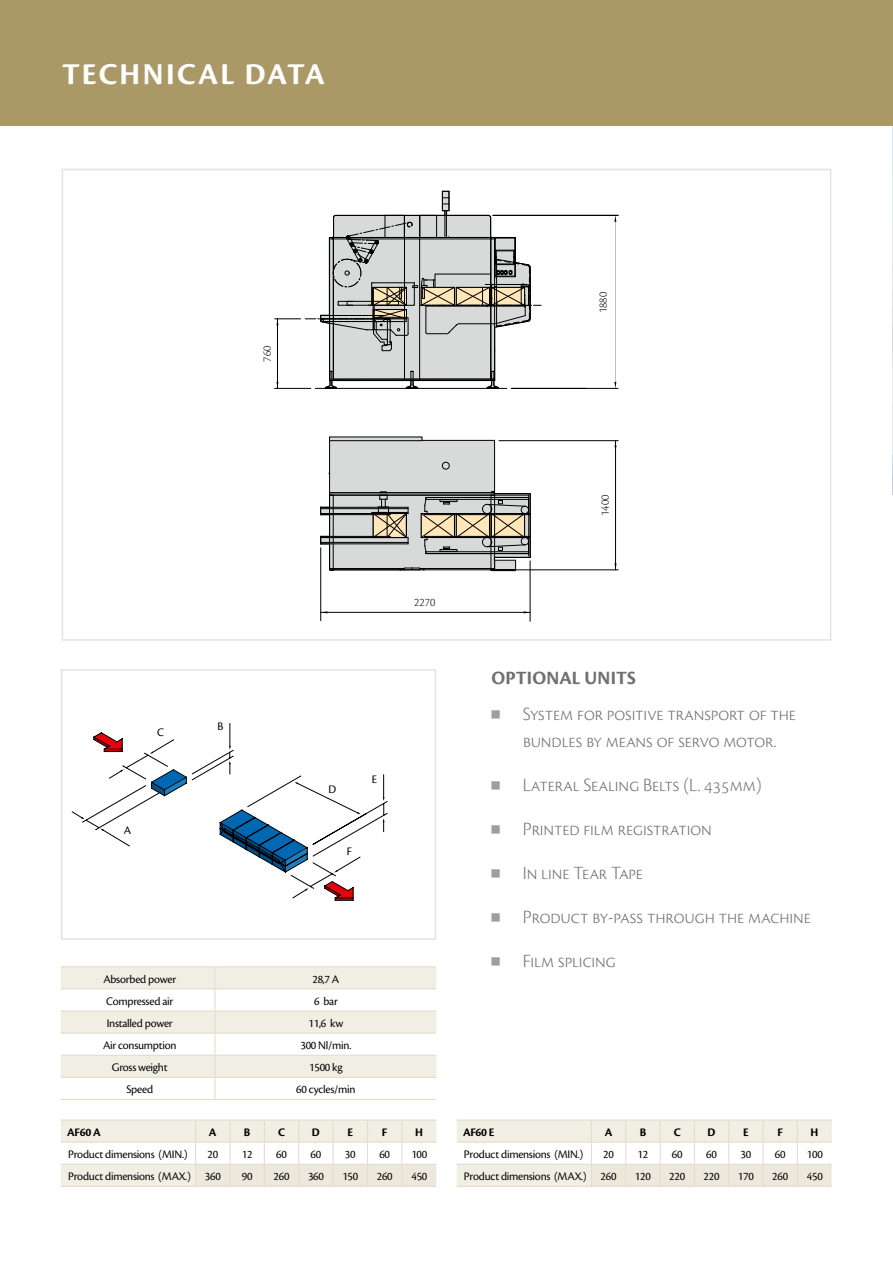
<style>
.page{position:relative;width:893px;height:1263px;background:#fff}
.page>*{position:absolute;margin:0;border:0;box-sizing:border-box;transform-origin:0 0}
.t1{font:31.5px "Cronos Pro Bold Subh";letter-spacing:.07em;color:#fff}
.t2{font:19.5px/27px "Cronos Pro Lt Subh";letter-spacing:-.005em;color:#6f7070}
.t3{font:19.5px "Cronos Pro Bold Subh";letter-spacing:.01em;color:#6f7070}
.t4{font:12px "Cronos Pro Subh";letter-spacing:-.02em;color:#000}
.t5{font:12px "Cronos Pro Bold Subh";letter-spacing:-.02em;color:#000}
.t6{font:12px "Cronos Pro Lt Subh";letter-spacing:.01em;color:#000}
.s1{font-family:"Universal Std Newswith Comm Pi";font-size:16.5px;color:#9d9e9e}
</style>
<div class="page">
<img style="left:892px;top:126px;width:1px;height:369px">
<div style="left:0;top:0;width:893px;height:126px;background:#ab9867"></div>
<hr style="left:499px;top:440px;width:119px;height:1px;background:#000">
<hr style="left:615px;top:441px;width:1px;height:129px;background:#000">
<hr style="left:495px;top:570px;width:123px;height:1px;background:#000">
<hr style="left:530px;top:561px;width:1px;height:60px;background:#000">
<hr style="left:321px;top:612px;width:209px;height:1px;background:#000">
<hr style="left:320px;top:548px;width:1px;height:73px;background:#000">
<hr style="left:493px;top:215px;width:125px;height:1px;background:#000">
<hr style="left:511px;top:388px;width:107px;height:1px;background:#000">
<svg style="left:275px;top:191px;width:266px;height:198px"></svg>
<svg style="left:320px;top:436px;width:211px;height:135px;background:#bebdba"></svg>
<div style="left:62px;top:169px;width:769px;height:472px;border:2px solid #e2e3e3"></div>
<svg style="left:72px;top:723px;width:315px;height:178px"></svg>
<div style="left:61px;top:669px;width:375px;height:271px;border:2px solid #e2e3e3"></div>
<hr style="left:61px;top:1119px;width:135px;height:1px;background:#e3ddcb">
<hr style="left:196px;top:1119px;width:34px;height:1px;background:#e3ddcb">
<hr style="left:230px;top:1119px;width:34px;height:1px;background:#e3ddcb">
<hr style="left:264px;top:1119px;width:35px;height:1px;background:#e3ddcb">
<hr style="left:299px;top:1119px;width:34px;height:1px;background:#e3ddcb">
<hr style="left:333px;top:1119px;width:34px;height:1px;background:#e3ddcb">
<hr style="left:367px;top:1119px;width:35px;height:1px;background:#e3ddcb">
<hr style="left:402px;top:1119px;width:34px;height:1px;background:#e3ddcb">
<hr style="left:61px;top:1186px;width:135px;height:1px;background:#e3ddcb">
<hr style="left:196px;top:1186px;width:34px;height:1px;background:#e3ddcb">
<hr style="left:230px;top:1186px;width:34px;height:1px;background:#e3ddcb">
<hr style="left:264px;top:1186px;width:35px;height:1px;background:#e3ddcb">
<hr style="left:299px;top:1186px;width:34px;height:1px;background:#e3ddcb">
<hr style="left:333px;top:1186px;width:34px;height:1px;background:#e3ddcb">
<hr style="left:367px;top:1186px;width:35px;height:1px;background:#e3ddcb">
<hr style="left:402px;top:1186px;width:34px;height:1px;background:#e3ddcb">
<svg style="left:61px;top:1120px;width:375px;height:66px"></svg>
<hr style="left:457px;top:1119px;width:134px;height:1px;background:#e3ddcb">
<hr style="left:591px;top:1119px;width:35px;height:1px;background:#e3ddcb">
<hr style="left:626px;top:1119px;width:34px;height:1px;background:#e3ddcb">
<hr style="left:660px;top:1119px;width:34px;height:1px;background:#e3ddcb">
<hr style="left:694px;top:1119px;width:35px;height:1px;background:#e3ddcb">
<hr style="left:729px;top:1119px;width:34px;height:1px;background:#e3ddcb">
<hr style="left:763px;top:1119px;width:34px;height:1px;background:#e3ddcb">
<hr style="left:797px;top:1119px;width:35px;height:1px;background:#e3ddcb">
<hr style="left:457px;top:1186px;width:134px;height:1px;background:#e3ddcb">
<hr style="left:591px;top:1186px;width:35px;height:1px;background:#e3ddcb">
<hr style="left:626px;top:1186px;width:34px;height:1px;background:#e3ddcb">
<hr style="left:660px;top:1186px;width:34px;height:1px;background:#e3ddcb">
<hr style="left:694px;top:1186px;width:35px;height:1px;background:#e3ddcb">
<hr style="left:729px;top:1186px;width:34px;height:1px;background:#e3ddcb">
<hr style="left:763px;top:1186px;width:34px;height:1px;background:#e3ddcb">
<hr style="left:797px;top:1186px;width:35px;height:1px;background:#e3ddcb">
<svg style="left:457px;top:1120px;width:375px;height:66px"></svg>
<svg style="left:61px;top:967px;width:375px;height:110px"></svg>
<hr style="left:214px;top:989px;width:2px;height:21px;background:#e3ddcb">
<hr style="left:61px;top:1010px;width:154px;height:1px;background:#e3ddcb">
<hr style="left:61px;top:1055px;width:154px;height:1px;background:#e3ddcb">
<hr style="left:214px;top:1011px;width:2px;height:21px;background:#e3ddcb">
<hr style="left:214px;top:1056px;width:2px;height:21px;background:#e3ddcb">
<hr style="left:215px;top:1010px;width:221px;height:1px;background:#e3ddcb">
<hr style="left:215px;top:1055px;width:221px;height:1px;background:#e3ddcb">
<hr style="left:61px;top:1032px;width:154px;height:2px;background:#e3ddcb">
<hr style="left:61px;top:1077px;width:154px;height:1px;background:#e3ddcb">
<hr style="left:61px;top:1099px;width:154px;height:1px;background:#e3ddcb">
<hr style="left:214px;top:1034px;width:2px;height:21px;background:#e3ddcb">
<hr style="left:214px;top:1078px;width:2px;height:21px;background:#e3ddcb">
<hr style="left:215px;top:1032px;width:221px;height:2px;background:#e3ddcb">
<hr style="left:215px;top:1077px;width:221px;height:1px;background:#e3ddcb">
<hr style="left:215px;top:1099px;width:221px;height:1px;background:#e3ddcb">
<hr style="left:61px;top:966px;width:154px;height:1px;background:#e3ddcb">
<hr style="left:215px;top:966px;width:221px;height:1px;background:#e3ddcb">
<hr style="left:61px;top:988px;width:154px;height:1px;background:#e3ddcb">
<hr style="left:215px;top:988px;width:221px;height:1px;background:#e3ddcb">
<hr style="left:214px;top:967px;width:2px;height:21px;background:#e2e3e3">
<h1 class="t1" style="left:62px;top:56px;width:264px">TECHNICAL DATA</h1>
<p class="t6" style="left:260px;top:362px;width:17px;rotate:-90deg">760</p>
<p class="t6" style="left:596px;top:313px;width:23px;rotate:-90deg">1880</p>
<p class="t6" style="left:598px;top:516px;width:23px;rotate:-90deg">1400</p>
<p class="t4" style="left:157px;top:725px;width:8px">C</p>
<p class="t4" style="left:124px;top:824px;width:9px">A</p>
<p class="t4" style="left:218px;top:719px;width:7px">B</p>
<p class="t6" style="left:414px;top:595px;width:23px">2270</p>
<p class="t4" style="left:328px;top:782px;width:9px">D</p>
<p class="t4" style="left:372px;top:772px;width:7px">E</p>
<p class="t4" style="left:347px;top:844px;width:7px">F</p>
<p class="t4" style="left:103px;top:972px;width:74px">Absorbed power</p>
<p class="t4" style="left:312px;top:972px;width:28px">28,7 A</p>
<p class="t4" style="left:106px;top:994px;width:68px">Compressed air</p>
<p class="t4" style="left:314px;top:994px;width:25px">6 bar</p>
<p class="t4" style="left:107px;top:1016px;width:68px">Installed power</p>
<p class="t4" style="left:309px;top:1016px;width:36px">11,6 kw</p>
<p class="t4" style="left:103px;top:1038px;width:75px">Air consumption</p>
<p class="t4" style="left:301px;top:1038px;width:52px">300 Nl/min.</p>
<p class="t4" style="left:112px;top:1060px;width:57px">Gross weight</p>
<p class="t4" style="left:309px;top:1060px;width:35px">1500 kg</p>
<p class="t4" style="left:126px;top:1082px;width:28px">Speed</p>
<p class="t4" style="left:296px;top:1082px;width:61px">60 cycles/min</p>
<p class="t5" style="left:67px;top:1125px;width:35px">AF60 A</p>
<p class="t5" style="left:209px;top:1125px;width:9px">A</p>
<p class="t5" style="left:244px;top:1125px;width:8px">B</p>
<p class="t5" style="left:278px;top:1125px;width:9px">C</p>
<p class="t5" style="left:312px;top:1125px;width:9px">D</p>
<p class="t5" style="left:347px;top:1125px;width:7px">E</p>
<p class="t5" style="left:382px;top:1125px;width:7px">F</p>
<p class="t5" style="left:415px;top:1125px;width:9px">H</p>
<p class="t4" style="left:68px;top:1147px;width:121px">Product dimensions (MIN.)</p>
<p class="t4" style="left:207px;top:1147px;width:12px">20</p>
<p class="t4" style="left:242px;top:1147px;width:12px">12</p>
<p class="t4" style="left:276px;top:1147px;width:12px">60</p>
<p class="t4" style="left:311px;top:1147px;width:12px">60</p>
<p class="t4" style="left:345px;top:1147px;width:12px">30</p>
<p class="t4" style="left:379px;top:1147px;width:12px">60</p>
<p class="t4" style="left:411px;top:1147px;width:17px">100</p>
<p class="t4" style="left:68px;top:1169px;width:154px">Product dimensions (MAX.) 360</p>
<p class="t4" style="left:242px;top:1169px;width:12px">90</p>
<p class="t4" style="left:274px;top:1169px;width:17px">260</p>
<p class="t4" style="left:308px;top:1169px;width:17px">360</p>
<p class="t4" style="left:342px;top:1169px;width:17px">150</p>
<p class="t4" style="left:377px;top:1169px;width:17px">260</p>
<p class="t4" style="left:411px;top:1169px;width:17px">450</p>
<h2 class="t3" style="left:491px;top:667px;width:146px">OPTIONAL UNITS</h2>
<h2 class="t2" style="left:523px;top:700px;width:275px;text-indent:-32px"><span class="s1">◾</span> System for positive transport of the bundles by means of servo motor.</h2>
<h2 class="t2" style="left:491px;top:771px;width:272px"><span class="s1">◾</span> Lateral Sealing Belts (L. 435mm)</h2>
<h2 class="t2" style="left:491px;top:815px;width:222px"><span class="s1">◾</span> Printed film registration</h2>
<h2 class="t2" style="left:491px;top:859px;width:153px"><span class="s1">◾</span> In line Tear Tape</h2>
<h2 class="t2" style="left:491px;top:903px;width:321px"><span class="s1">◾</span> Product by-pass through the machine</h2>
<h2 class="t2" style="left:491px;top:947px;width:126px"><span class="s1">◾</span> Film splicing</h2>
<p class="t5" style="left:463px;top:1125px;width:33px">AF60 E</p>
<p class="t5" style="left:605px;top:1125px;width:9px">A</p>
<p class="t5" style="left:640px;top:1125px;width:8px">B</p>
<p class="t5" style="left:674px;top:1125px;width:9px">C</p>
<p class="t5" style="left:708px;top:1125px;width:9px">D</p>
<p class="t5" style="left:743px;top:1125px;width:7px">E</p>
<p class="t5" style="left:777px;top:1125px;width:7px">F</p>
<p class="t5" style="left:811px;top:1125px;width:9px">H</p>
<p class="t4" style="left:464px;top:1147px;width:121px">Product dimensions (MIN.)</p>
<p class="t4" style="left:603px;top:1147px;width:12px">20</p>
<p class="t4" style="left:638px;top:1147px;width:12px">12</p>
<p class="t4" style="left:672px;top:1147px;width:12px">60</p>
<p class="t4" style="left:706px;top:1147px;width:12px">60</p>
<p class="t4" style="left:740px;top:1147px;width:12px">30</p>
<p class="t4" style="left:775px;top:1147px;width:12px">60</p>
<p class="t4" style="left:807px;top:1147px;width:17px">100</p>
<p class="t4" style="left:464px;top:1169px;width:154px">Product dimensions (MAX.) 260</p>
<p class="t4" style="left:635px;top:1169px;width:17px">120</p>
<p class="t4" style="left:669px;top:1169px;width:17px">220</p>
<p class="t4" style="left:704px;top:1169px;width:17px">220</p>
<p class="t4" style="left:738px;top:1169px;width:17px">170</p>
<p class="t4" style="left:772px;top:1169px;width:17px">260</p>
<p class="t4" style="left:807px;top:1169px;width:17px">450</p>
</div>
